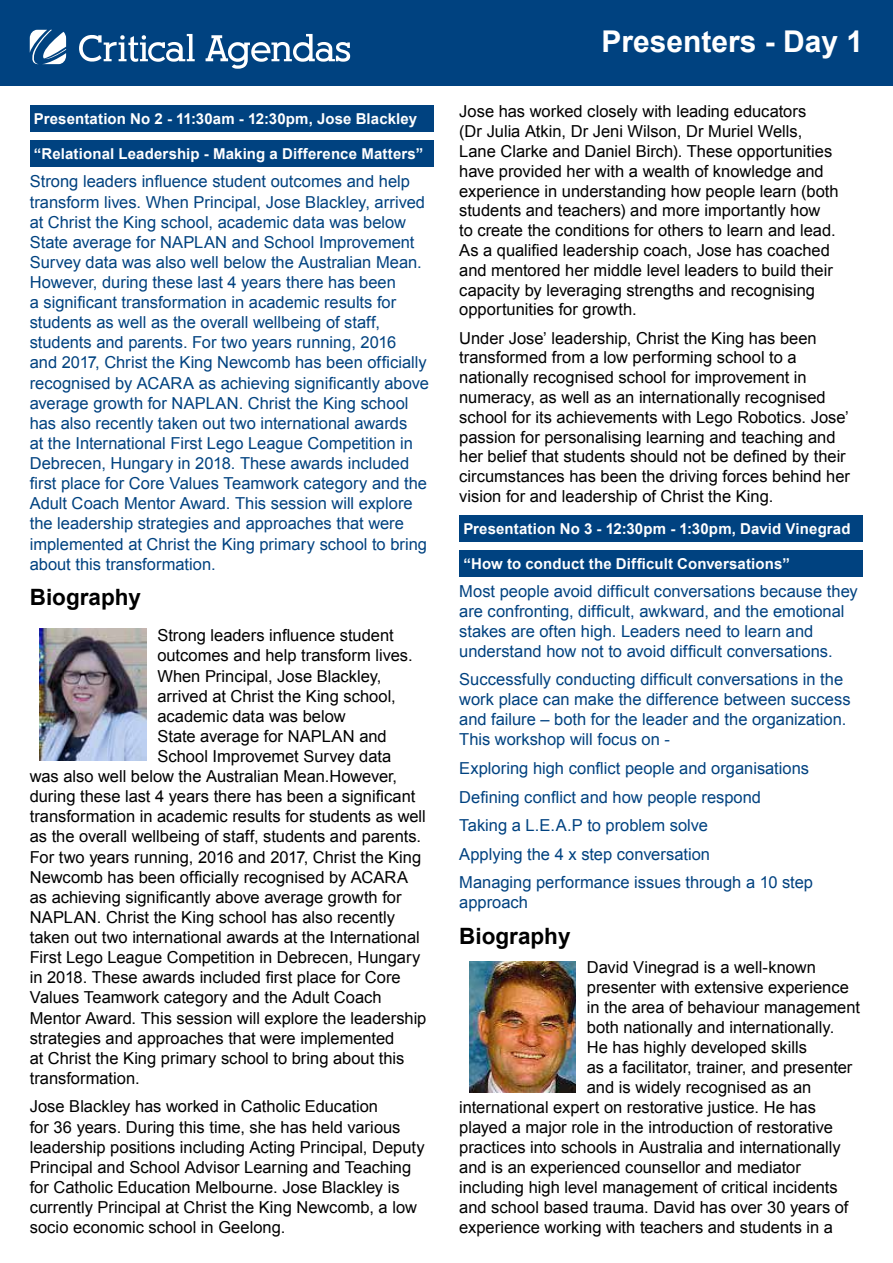
<style>
.page{position:relative;width:893px;height:1263px;background:#fff}
.page>*{position:absolute;margin:0;border:0;box-sizing:border-box;transform-origin:0 0}
.t1{font:700 30px "Arial";color:#fff}
.t2{font:700 22.5px "Arial";color:#000}
.t3{font:16.5px/19.8px "Arial";color:#000}
.t4{font:16.5px/20.1px "Arial";color:#004280}
.t5{font:700 15px "Arial";letter-spacing:.01em;color:#fff}
</style>
<div class="page">
<div style="left:459px;top:515px;width:404px;height:27px;background:#004280"></div>
<div style="left:30px;top:140px;width:404px;height:27px;background:#004280"></div>
<div style="left:30px;top:105px;width:404px;height:27px;background:#004280"></div>
<div style="left:0;top:0;width:893px;height:85px;background:#004280"></div>
<svg style="left:30px;top:30px;width:36px;height:34px"></svg>
<svg style="left:79px;top:34px;width:116px;height:28px"></svg>
<svg style="left:206px;top:34px;width:144px;height:35px"></svg>
<img style="left:40px;top:628px;width:106px;height:132px">
<img style="left:469px;top:961px;width:106px;height:132px">
<div style="left:459px;top:550px;width:404px;height:27px;background:#004280"></div>
<p class="t5" style="left:34px;top:109px;width:385px">Presentation No 2 - 11:30am - 12:30pm, Jose Blackley</p>
<p class="t5" style="left:34px;top:144px;width:391px">“Relational Leadership - Making a Difference Matters”</p>
<p class="t4" style="left:30px;top:172px;width:401px">Strong leaders influence student outcomes and help transform lives. When Principal, Jose Blackley, arrived at Christ the King school, academic data was below State average for NAPLAN and School Improvement Survey data was also well below the Australian Mean.<br>However, during these last 4 years there has been<br>a significant transformation in academic results for students as well as the overall wellbeing of staff, students and parents. For two years running, 2016<br>and 2017, Christ the King Newcomb has been officially recognised by ACARA as achieving significantly above average growth for NAPLAN. Christ the King school has also recently taken out two international awards<br>at the International First Lego League Competition in Debrecen, Hungary in 2018. These awards included first place for Core Values Teamwork category and the Adult Coach Mentor Award. This session will explore the leadership strategies and approaches that were implemented at Christ the King primary school to bring about this transformation.</p>
<h2 class="t2" style="left:30px;top:583px;width:113px">Biography</h2>
<p class="t3" style="left:157px;top:626px;width:238px">Strong leaders influence student</p>
<p class="t3" style="left:157px;top:646px;width:257px">outcomes and help transform lives.</p>
<p class="t3" style="left:157px;top:666px;width:226px">When Principal, Jose Blackley,</p>
<p class="t3" style="left:157px;top:686px;width:240px">arrived at Christ the King school,</p>
<p class="t3" style="left:157px;top:706px;width:190px">academic data was below</p>
<p class="t3" style="left:157px;top:726px;width:231px">State average for NAPLAN and</p>
<p class="t3" style="left:157px;top:746px;width:235px">School Improvemet Survey data</p>
<p class="t3" style="left:30px;top:766px;width:369px">was also well below the Australian Mean.However,</p>
<p class="t3" style="left:30px;top:787px;width:387px">during these last 4 years there has been a significant</p>
<p class="t3" style="left:30px;top:807px;width:398px">transformation in academic results for students as well</p>
<p class="t3" style="left:30px;top:827px;width:393px">as the overall wellbeing of staff, students and parents.</p>
<p class="t3" style="left:30px;top:847px;width:393px">For two years running, 2016 and 2017, Christ the King</p>
<p class="t3" style="left:30px;top:867px;width:380px">Newcomb has been officially recognised by ACARA</p>
<p class="t3" style="left:30px;top:887px;width:373px">as achieving significantly above average growth for</p>
<p class="t3" style="left:30px;top:907px;width:367px">NAPLAN. Christ the King school has also recently</p>
<p class="t3" style="left:30px;top:927px;width:392px">taken out two international awards at the International</p>
<p class="t3" style="left:30px;top:948px;width:392px">First Lego League Competition in Debrecen, Hungary</p>
<p class="t3" style="left:30px;top:968px;width:372px">in 2018. These awards included first place for Core</p>
<p class="t3" style="left:30px;top:988px;width:353px">Values Teamwork category and the Adult Coach</p>
<p class="t3" style="left:30px;top:1008px;width:398px">Mentor Award. This session will explore the leadership</p>
<p class="t3" style="left:30px;top:1028px;width:366px">strategies and approaches that were implemented</p>
<p class="t3" style="left:30px;top:1048px;width:376px">at Christ the King primary school to bring about this</p>
<p class="t3" style="left:30px;top:1068px;width:111px">transformation.</p>
<p class="t3" style="left:30px;top:1097px;width:396px">Jose Blackley has worked in Catholic Education<br>for 36 years. During this time, she has held various leadership positions including Acting Principal, Deputy Principal and School Advisor Learning and Teaching for Catholic Education Melbourne. Jose Blackley is currently Principal at Christ the King Newcomb, a low socio economic school in Geelong.</p>
<h1 class="t1" style="left:601px;top:21px;width:263px">Presenters - Day 1</h1>
<p class="t3" style="left:459px;top:102px;width:381px">Jose has worked closely with leading educators<br>(Dr Julia Atkin, Dr Jeni Wilson, Dr Muriel Wells, Lane Clarke and Daniel Birch). These opportunities have provided her with a wealth of knowledge and experience in understanding how people learn (both students and teachers) and more importantly how<br>to create the conditions for others to learn and lead.<br>As a qualified leadership coach, Jose has coached and mentored her middle level leaders to build their capacity by leveraging strengths and recognising opportunities for growth.</p>
<p class="t3" style="left:459px;top:328px;width:392px">Under Jose’ leadership, Christ the King has been transformed from a low performing school to a nationally recognised school for improvement in numeracy, as well as an internationally recognised school for its achievements with Lego Robotics. Jose’ passion for personalising learning and teaching and her belief that students should not be defined by their circumstances has been the driving forces behind her vision for and leadership of Christ the King.</p>
<p class="t5" style="left:463px;top:519px;width:389px">Presentation No 3 - 12:30pm - 1:30pm, David Vinegrad</p>
<p class="t5" style="left:463px;top:554px;width:328px">“How to conduct the Difficult Conversations”</p>
<p class="t4" style="left:459px;top:581px;width:400px">Most people avoid difficult conversations because they are confronting, difficult, awkward, and the emotional stakes are often high. Leaders need to learn and understand how not to avoid difficult conversations.</p>
<p class="t4" style="left:459px;top:670px;width:393px">Successfully conducting difficult conversations in the work place can make the difference between success and failure – both for the leader and the organization.<br>This workshop will focus on -</p>
<p class="t4" style="left:459px;top:754px;width:355px;line-height:28.5px">Exploring high conflict people and organisations Defining conflict and how people respond Taking a L.E.A.P to problem solve<br>Applying the 4 x step conversation<br>Managing performance issues through a 10 step</p>
<p class="t4" style="left:459px;top:893px;width:70px">approach</p>
<h2 class="t2" style="left:459px;top:921px;width:113px">Biography</h2>
<p class="t3" style="left:587px;top:957px;width:231px">David Vinegrad is a well-known</p>
<p class="t3" style="left:587px;top:977px;width:264px">presenter with extensive experience</p>
<p class="t3" style="left:587px;top:997px;width:275px">in the area of behaviour management</p>
<p class="t3" style="left:587px;top:1017px;width:249px">both nationally and internationally.</p>
<p class="t3" style="left:587px;top:1037px;width:222px">He has highly developed skills</p>
<p class="t3" style="left:587px;top:1057px;width:267px">as a facilitator, trainer, and presenter</p>
<p class="t3" style="left:587px;top:1077px;width:226px">and is widely recognised as an</p>
<p class="t3" style="left:459px;top:1097px;width:358px">international expert on restorative justice. He has</p>
<p class="t3" style="left:459px;top:1117px;width:375px">played a major role in the introduction of restorative</p>
<p class="t3" style="left:459px;top:1137px;width:383px">practices into schools in Australia and internationally</p>
<p class="t3" style="left:459px;top:1157px;width:343px">and is an experienced counsellor and mediator</p>
<p class="t3" style="left:459px;top:1177px;width:380px">including high level management of critical incidents</p>
<p class="t3" style="left:459px;top:1198px;width:391px">and school based trauma. David has over 30 years of</p>
<p class="t3" style="left:459px;top:1218px;width:375px">experience working with teachers and students in a</p>
</div>
